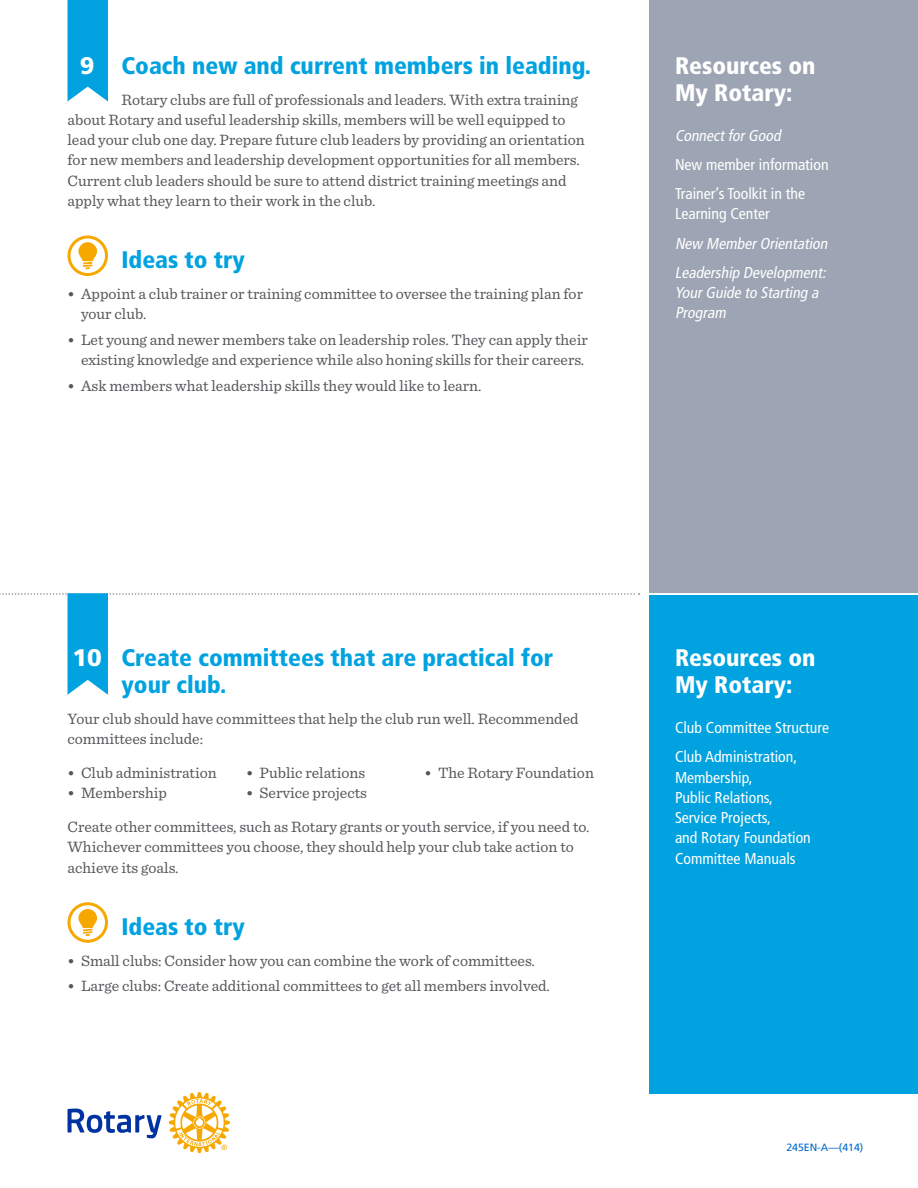
<style>
.page{position:relative;width:918px;height:1188px;background:#fff}
.page>*{position:absolute;margin:0;border:0;box-sizing:border-box;transform-origin:0 0}
.t1{font:900 condensed 24px/27px "Frutiger LT Std";color:#00a2e0}
.t2{font:900 condensed 24px/27px "Frutiger LT Std";color:#fff}
.t3{font:900 24px "Frutiger LT Std";color:#fff}
.t4{font:15.75px/20.2px "Sentinel";color:#55565a}
.t5{font:condensed 15.75px/20.2px "Frutiger LT Std";color:#fff}
.t6{font:italic condensed 15.75px/29.2px "Frutiger LT Std";color:#fff}
.t7{font:10.5px "Frutiger LT Std";color:#0069c8}
.s1{font-weight:600;font-size:15px}
</style>
<div class="page">
<div style="left:650px;top:595px;width:268px;height:499px;background:#00a2e0"></div>
<div style="left:650px;top:0;width:268px;height:593px;background:#9da5b4"></div>
<svg style="left:68px;top:0;width:40px;height:102px;background:#14a9e2"></svg>
<svg style="left:0;top:593px;width:640px;height:102px"></svg>
<svg style="left:69px;top:237px;width:37px;height:37px"></svg>
<div style="left:68px;top:236px;width:40px;height:40px;border:3px solid #f7a800;border-radius:50%"></div>
<svg style="left:78px;top:242px;width:19px;height:27px"></svg>
<svg style="left:69px;top:904px;width:37px;height:37px"></svg>
<div style="left:68px;top:902px;width:40px;height:41px;border:3px solid #f7a800;border-radius:50%"></div>
<svg style="left:78px;top:909px;width:19px;height:27px"></svg>
<svg style="left:68px;top:1109px;width:94px;height:29px"></svg>
<svg style="left:169px;top:1092px;width:61px;height:61px"></svg>
<h1 class="t1" style="left:122px;top:52px;width:471px">Coach new and current members in leading.</h1>
<p class="t4" style="left:67px;top:88px;width:519px;text-indent:54px">Rotary clubs are full of professionals and leaders. With extra training about Rotary and useful leadership skills, members will be well equipped to lead your club one day. Prepare future club leaders by providing an orientation for new members and leadership development opportunities for all members.<br>Current club leaders should be sure to attend district training meetings and apply what they learn to their work in the club.</p>
<h1 class="t3" style="left:80px;top:51px;width:16px">9</h1>
<h1 class="t1" style="left:121px;top:246px;width:125px">Ideas to try</h1>
<p class="t4" style="left:81px;top:283px;width:504px;text-indent:-14px"><span class="s1">•</span> Appoint a club trainer or training committee to oversee the training plan for your club.</p>
<p class="t4" style="left:68px;top:328px;width:522px;text-align:right"><span class="s1">•</span> Let young and newer members take on leadership roles. They can apply their existing knowledge and experience while also honing skills for their careers.</p>
<p class="t4" style="left:68px;top:374px;width:416px"><span class="s1">•</span> Ask members what leadership skills they would like to learn.</p>
<h1 class="t2" style="left:675px;top:52px;width:142px">Resources on<br>My Rotary:</h1>
<p class="t6" style="left:675px;top:121px;width:110px">ConnectforGood</p>
<p class="t5" style="left:675px;top:150px;width:155px;line-height:29.2px">New member information<br>Trainer’s Toolkit in the</p>
<p class="t5" style="left:675px;top:204px;width:96px">Learning Center</p>
<p class="t6" style="left:675px;top:229px;width:157px">New MemberOrientation<br>Leadership Development:</p>
<p class="t6" style="left:675px;top:283px;width:148px;line-height:20.2px">YourGuide to Starting a<br>Program</p>
<h1 class="t1" style="left:122px;top:644px;width:433px">Create committees that are practical for your club.</h1>
<p class="t4" style="left:68px;top:708px;width:513px">Your club should have committees that help the club run well. Recommended committees include:</p>
<p class="t4" style="left:68px;top:762px;width:151px"><span class="s1">•</span> Club administration</p>
<p class="t4" style="left:68px;top:782px;width:101px"><span class="s1">•</span> Membership</p>
<h1 class="t3" style="left:72px;top:643px;width:31px">10</h1>
<p class="t4" style="left:246px;top:762px;width:121px"><span class="s1">•</span> Public relations</p>
<p class="t4" style="left:246px;top:782px;width:123px"><span class="s1">•</span> Service projects</p>
<p class="t4" style="left:424px;top:762px;width:171px"><span class="s1">•</span> The Rotary Foundation</p>
<p class="t4" style="left:67px;top:816px;width:524px">Create other committees, such as Rotary grants or youth service, if you need to.<br>Whichever committees you choose, they should help your club take action to achieve its goals.</p>
<h1 class="t1" style="left:121px;top:913px;width:125px">Ideas to try</h1>
<p class="t4" style="left:68px;top:949px;width:469px"><span class="s1">•</span> Small clubs: Consider how you can combine the work of committees.</p>
<p class="t4" style="left:68px;top:975px;width:484px"><span class="s1">•</span> Large clubs: Create additional committees to get all members involved.</p>
<h1 class="t2" style="left:675px;top:644px;width:142px">Resources on<br>My Rotary:</h1>
<p class="t5" style="left:675px;top:713px;width:156px;line-height:29.2px">Club Committee Structure<br>Club Administration,</p>
<p class="t5" style="left:675px;top:767px;width:137px">Membership,<br>Public Relations,<br>Service Projects,<br>and Rotary Foundation<br>Committee Manuals</p>
<p class="t7" style="left:786px;top:1142px;width:79px">245EN-A—(414)</p>
</div>
